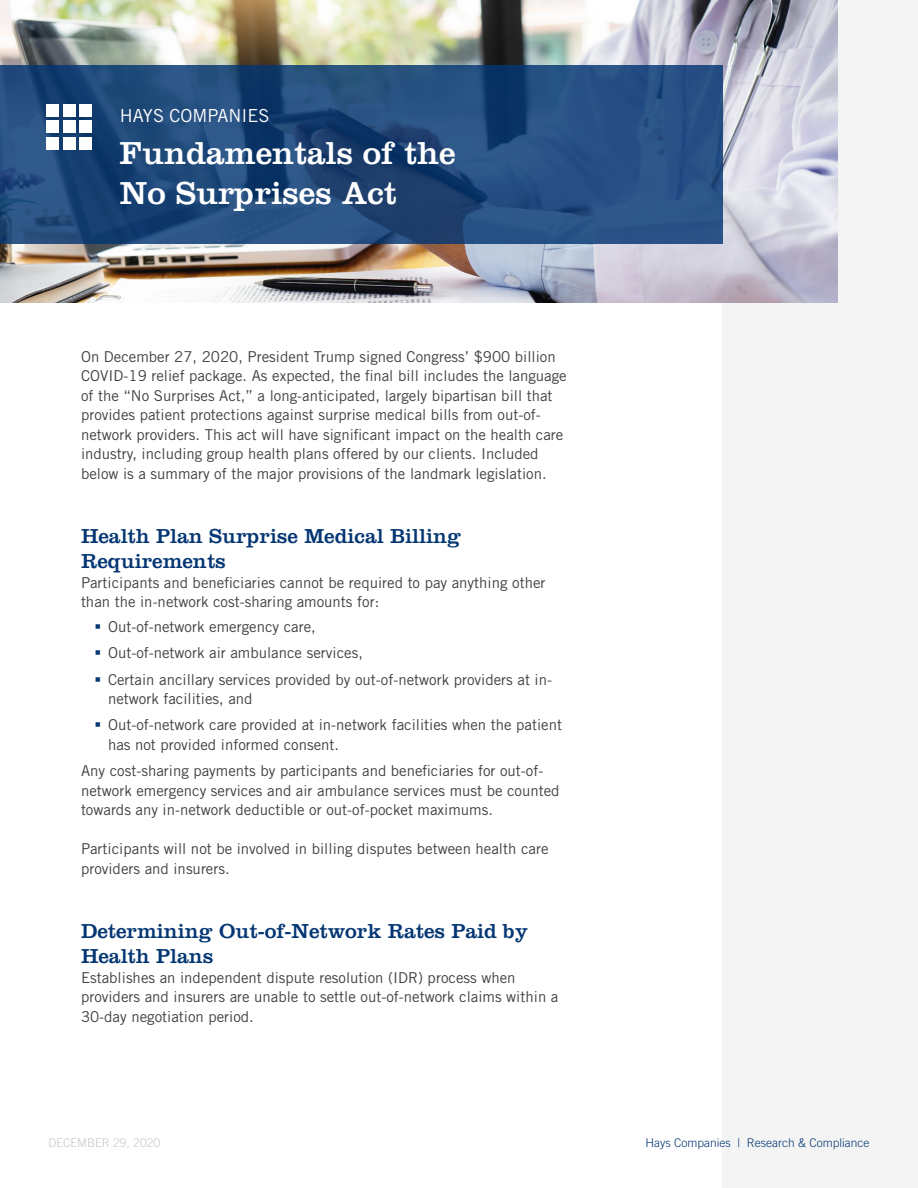
<style>
.page{position:relative;width:918px;height:1188px;background:#fff}
.page>*{position:absolute;margin:0;border:0;box-sizing:border-box;transform-origin:0 0}
.t1{font:33px/39.6px "Clarendon LT Std";color:#fff}
.t2{font:21px/25.2px "Clarendon LT Std";color:#043673}
.t3{font:18px "Trade Gothic LT Std";color:#fff}
.t4{font:15px/19.5px "Trade Gothic LT Std";color:#414042}
.t5{font:300 12px "Trade Gothic LT Std";color:#043673}
.t6{font:300 12px "Trade Gothic LT Std";color:#c7c9c8}
</style>
<div class="page">
<div style="left:722px;top:0;width:196px;height:1188px;background:#f3f4f3"></div>
<img style="left:0;top:0;width:838px;height:302px">
<svg style="left:0;top:65px;width:722px;height:178px;background:#224a7c"></svg>
<div style="left:46px;top:137px;width:13px;height:12px;background:#fff"></div>
<div style="left:63px;top:137px;width:12px;height:12px;background:#fff"></div>
<div style="left:79px;top:137px;width:13px;height:12px;background:#fff"></div>
<div style="left:46px;top:120px;width:13px;height:13px;background:#fff"></div>
<div style="left:63px;top:120px;width:12px;height:13px;background:#fff"></div>
<div style="left:79px;top:120px;width:13px;height:13px;background:#fff"></div>
<div style="left:46px;top:104px;width:13px;height:13px;background:#fff"></div>
<div style="left:63px;top:104px;width:12px;height:13px;background:#fff"></div>
<div style="left:79px;top:104px;width:13px;height:13px;background:#fff"></div>
<p class="t3" style="left:120px;top:104px;width:151px">HAYS COMPANIES</p>
<h1 class="t1" style="left:120px;top:133px;width:337px">Fundamentals of the<br>No Surprises Act</h1>
<p class="t4" style="left:81px;top:347px;width:487px">On December 27, 2020, President Trump signed Congress’ $900 billion COVID-19 relief package. As expected, the final bill includes the language of the “No Surprises Act,” a long-anticipated, largely bipartisan bill that provides patient protections against surprise medical bills from out-of&shy;network providers. This act will have significant impact on the health care industry, including group health plans offered by our clients. Included below is a summary of the major provisions of the landmark legislation.</p>
<h2 class="t2" style="left:81px;top:524px;width:382px">Health Plan Surprise Medical Billing<br>Requirements</h2>
<p class="t4" style="left:81px;top:573px;width:466px">Participants and beneficiaries cannot be required to pay anything other than the in-network cost-sharing amounts for:</p>
<p class="t4" style="left:108px;top:614px;width:446px;line-height:26.2px">Out-of-network emergency care,<br>Out-of-network air ambulance services,<br>Certain ancillary services provided by out-of-network providers at in-</p>
<p class="t4" style="left:108px;top:686px;width:456px;line-height:26.2px">network facilities, and<br>Out-of-network care provided at in-network facilities when the patient</p>
<p class="t4" style="left:81px;top:731px;width:464px;line-height:26.2px;text-indent:27px">has not provided informed consent.<br>Any cost-sharing payments by participants and beneficiaries for out-of-</p>
<p class="t4" style="left:81px;top:780px;width:480px">network emergency services and air ambulance services must be counted towards any in-network deductible or out-of-pocket maximums.</p>
<p class="t4" style="left:81px;top:839px;width:469px">Participants will not be involved in billing disputes between health care providers and insurers.</p>
<h2 class="t2" style="left:81px;top:918px;width:448px">Determining Out-of-Network Rates Paid by<br>Health Plans</h2>
<p class="t4" style="left:81px;top:967px;width:479px">Establishes an independent dispute resolution (IDR) process when providers and insurers are unable to settle out-of-network claims within a<br>30-day negotiation period.</p>
<p class="t6" style="left:49px;top:1136px;width:113px">DECEMBER 29, 2020</p>
<p class="t5" style="left:645px;top:1136px;width:226px">Hays Companies | Research &amp; Compliance</p>
</div>
